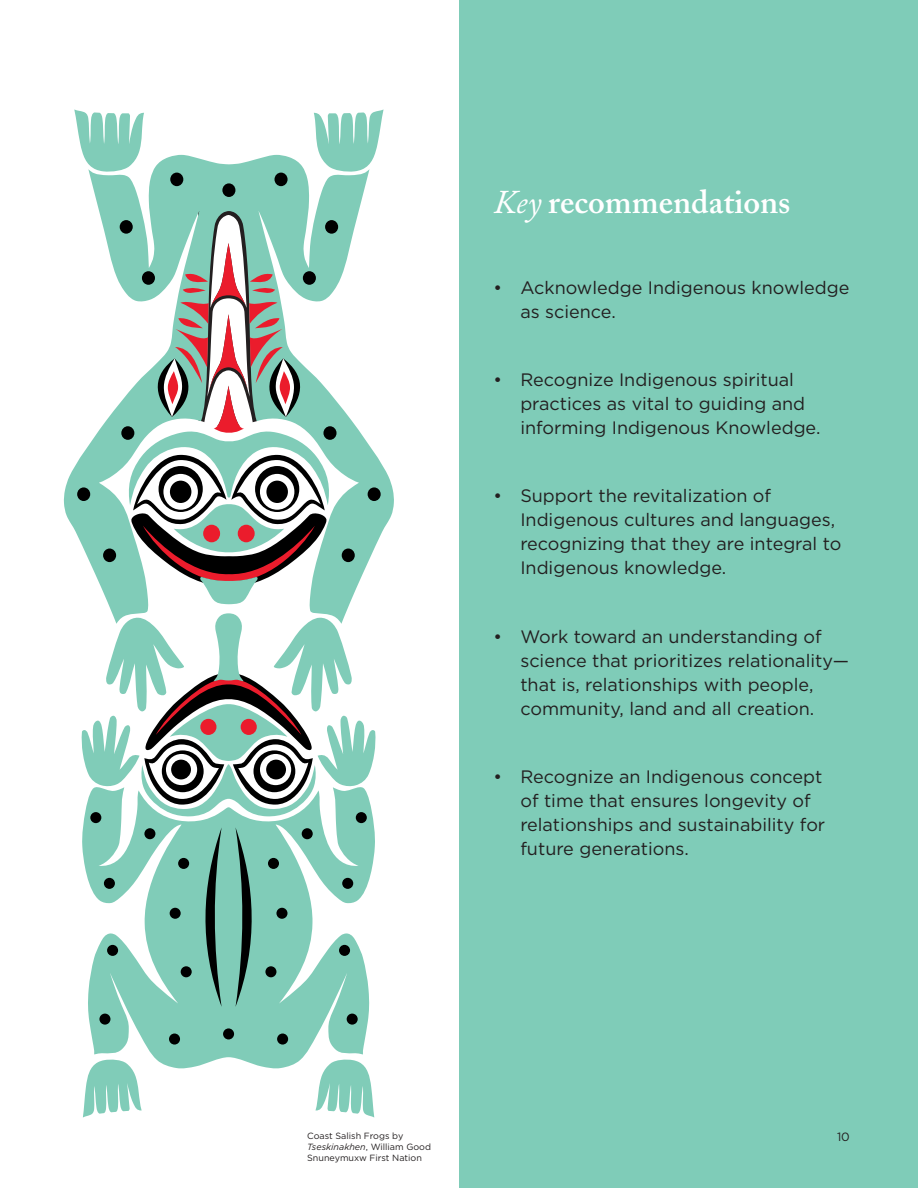
<style>
.page{position:relative;width:918px;height:1188px;background:#fff}
.page>*{position:absolute;margin:0;border:0;box-sizing:border-box;transform-origin:0 0}
.t1{font:600 33px "Adobe Caslon";color:#fff}
.t2{font:18px/24px "Gotham";color:#231f20}
.t3{font:12px "Gotham";color:#231f20}
.t4{font:9px/10.8px "Gotham";color:#231f20}
.s1{font-weight:400;font-style:italic}
.s2{font-style:italic}
</style>
<div class="page">
<div style="left:459px;top:0;width:459px;height:1188px;background:#7fccb8"></div>
<svg style="left:64px;top:155px;width:330px;height:458px"></svg>
<svg style="left:314px;top:109px;width:70px;height:63px"></svg>
<svg style="left:77px;top:173px;width:304px;height:389px;fill:#80ccb8"></svg>
<svg style="left:74px;top:109px;width:70px;height:63px"></svg>
<svg style="left:83px;top:1069px;width:291px;height:49px"></svg>
<svg style="left:82px;top:817px;width:293px;height:252px"></svg>
<svg style="left:90px;top:817px;width:277px;height:228px;fill:#80ccb8"></svg>
<svg style="left:81px;top:613px;width:295px;height:204px"></svg>
<div style="left:241px;top:719px;width:16px;height:16px;background:#eb1c2c;border-radius:50%"></div>
<div style="left:200px;top:719px;width:16px;height:16px;background:#eb1c2c;border-radius:50%"></div>
<svg style="left:127px;top:211px;width:204px;height:393px"></svg>
<h2 class="t1" style="left:493px;top:182px;width:299px"><span class="s1">Key</span> recommendations</h2>
<p class="t2" style="left:520px;top:275px;width:331px;text-indent:-27px">• Acknowledge Indigenous knowledge as science.</p>
<p class="t2" style="left:520px;top:367px;width:302px;text-indent:-27px">• Recognize Indigenous spiritual practices as vital to guiding and informing Indigenous Knowledge.</p>
<p class="t2" style="left:520px;top:484px;width:322px;text-indent:-27px">• Support the revitalization of<br>Indigenous cultures and languages, recognizing that they are integral to<br>Indigenous knowledge.</p>
<p class="t2" style="left:520px;top:624px;width:330px;text-indent:-27px">• Work toward an understanding of science that prioritizes relationality— that is, relationships with people, community, land and all creation.</p>
<p class="t2" style="left:520px;top:764px;width:306px;text-indent:-27px">• Recognize an Indigenous concept of time that ensures longevity of relationships and sustainability for future generations.</p>
<p class="t4" style="left:307px;top:1130px;width:125px">Coast Salish Frogs by<br><span class="s2">Tseskinakhen</span>, William Good<br>Snuneymuxw First Nation</p>
<p class="t3" style="left:837px;top:1130px;width:14px">10</p>
</div>
